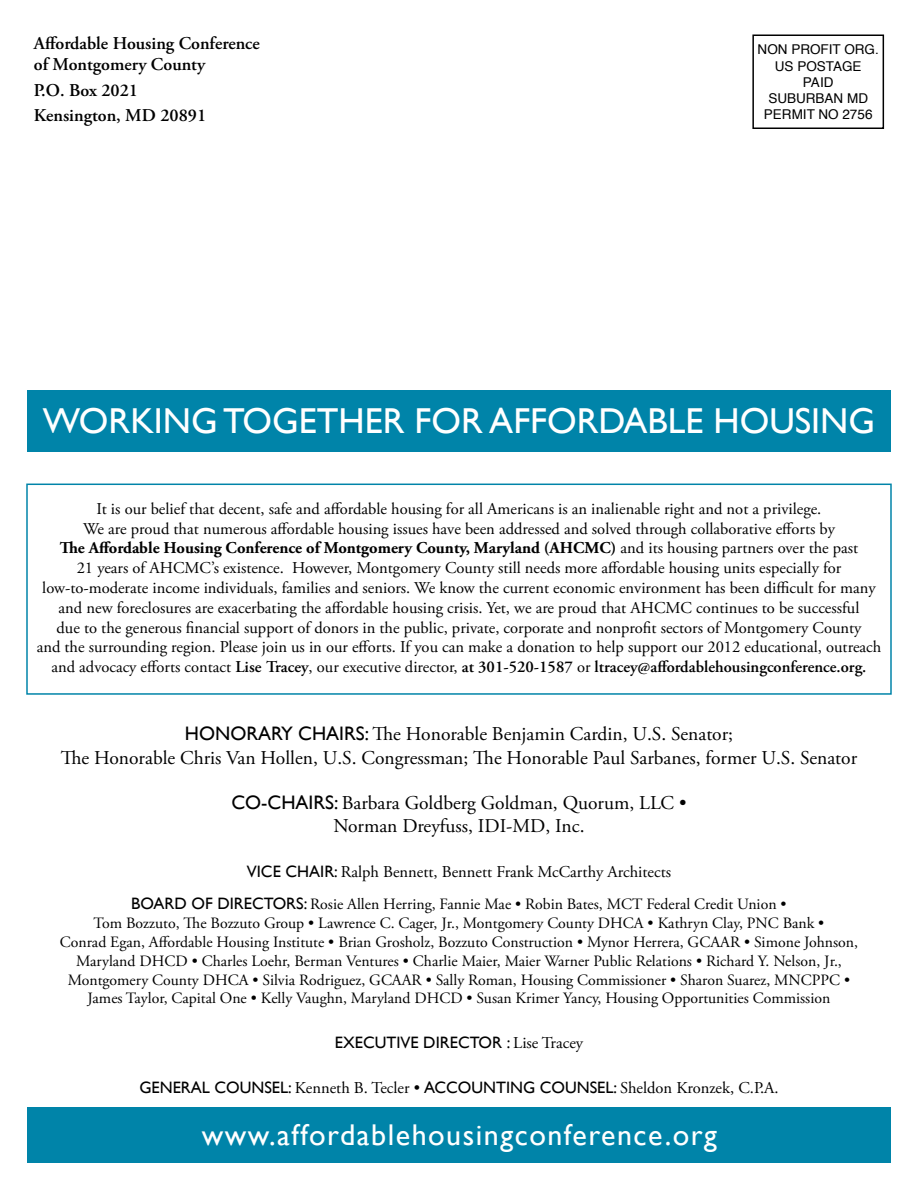
<style>
.page{position:relative;width:918px;height:1188px;background:#fff}
.page>*{position:absolute;margin:0;border:0;box-sizing:border-box;transform-origin:0 0}
.t1{font:36px "Gill Sans";color:#fff}
.t2{font:30px "Gill Sans";letter-spacing:.05em;color:#fff}
.t3{font:19.5px/24px "Adobe Garamond Pro";color:#000;text-align:center}
.t4{font:600 18px/21.6px "Adobe Garamond Pro";color:#000}
.t5{font:16.5px/19.8px "Adobe Garamond Pro";color:#000;text-align:center}
.t6{font:16.5px "Gill Sans";color:#000}
.t7{font:15.75px "Adobe Garamond Pro";color:#000}
.t8{font:13.5px/16.2px "Helvetica";color:#000;text-align:center}
.s1{font-weight:700}
.s2{font-weight:600}
.s3{font-family:"Gill Sans"}
.s4{font-family:"Gill Sans";font-size:16.5px}
</style>
<div class="page">
<div style="left:26px;top:484px;width:866px;height:211px;border:2px solid #0084a9"></div>
<div style="left:27px;top:390px;width:864px;height:61px;background:#0084a9"></div>
<div style="left:28px;top:1107px;width:863px;height:56px;background:#0084a9"></div>
<div style="left:752px;top:34px;width:132px;height:95px;border:2px solid #000"></div>
<p class="t4" style="left:34px;top:32px;width:227px">Affordable Housing Conference of Montgomery County</p>
<p class="t4" style="left:34px;top:78px;width:174px;line-height:25.5px">P.O. Box 2021<br>Kensington, MD 20891</p>
<p class="t8" style="left:758px;top:42px;width:123px">NON PROFIT ORG.<br>US POSTAGE<br>PAID<br>SUBURBAN MD<br>PERMIT NO 2756</p>
<h1 class="t1" style="left:43px;top:400px;width:834px">WORKING TOGETHER FOR AFFORDABLE HOUSING</h1>
<p class="t5" style="left:37px;top:499px;width:846px">It is our belief that decent, safe and affordable housing for all Americans is an inalienable right and not a privilege.<br>We are proud that numerous affordable housing issues have been addressed and solved through collaborative efforts by<br><span class="s1">The Affordable Housing Conference of Montgomery County, Maryland (AHCMC)</span> and its housing partners over the past<br>21 years of AHCMC’s existence. However, Montgomery County still needs more affordable housing units especially for low-to-moderate income individuals, families and seniors. We know the current economic environment has been difficult for many and new foreclosures are exacerbating the affordable housing crisis. Yet, we are proud that AHCMC continues to be successful<br>due to the generous financial support of donors in the public, private, corporate and nonprofit sectors of Montgomery County<br>and the surrounding region. Please join us in our efforts. If you can make a donation to help support our 2012 educational, outreach and advocacy efforts contact <span class="s2">Lise Tracey</span>, our executive director, <span class="s2">at 301-520-1587</span> or <span class="s2">ltracey@affordablehousingconference.org.</span></p>
<p class="t3" style="left:61px;top:723px;width:798px"><span class="s3">HONORARY CHAIRS:</span> The Honorable Benjamin Cardin, U.S. Senator;<br>The Honorable Chris Van Hollen, U.S. Congressman; The Honorable Paul Sarbanes, former U.S. Senator</p>
<p class="t3" style="left:231px;top:792px;width:457px;line-height:23.4px"><span class="s3">CO-CHAIRS:</span> Barbara Goldberg Goldman, Quorum, LLC •<br>Norman Dreyfuss, IDI-MD, Inc.</p>
<p class="t5" style="left:247px;top:863px;width:426px"><span class="s3">VICE CHAIR:</span> Ralph Bennett, Bennett Frank McCarthy Architects</p>
<p class="t6" style="left:131px;top:894px;width:132px">board of directors</p>
<p class="t7" style="left:304px;top:894px;width:484px"><span class="s4">:</span> Rosie Allen Herring, Fannie Mae • Robin Bates, MCT Federal Credit Union •</p>
<p class="t7" style="left:94px;top:913px;width:732px">Tom Bozzuto, The Bozzuto Group • Lawrence C. Cager, Jr., Montgomery County DHCA • Kathryn Clay, PNC Bank •</p>
<p class="t7" style="left:60px;top:932px;width:800px">Conrad Egan, Affordable Housing Institute • Brian Grosholz, Bozzuto Construction • Mynor Herrera, GCAAR • Simone Johnson,</p>
<p class="t7" style="left:76px;top:951px;width:767px">Maryland DHCD • Charles Loehr, Berman Ventures • Charlie Maier, Maier Warner Public Relations • Richard Y. Nelson, Jr.,</p>
<p class="t7" style="left:68px;top:970px;width:784px">Montgomery County DHCA • Silvia Rodriguez, GCAAR • Sally Roman, Housing Commissioner • Sharon Suarez, MNCPPC •</p>
<p class="t7" style="left:88px;top:989px;width:744px">James Taylor, Capital One • Kelly Vaughn, Maryland DHCD • Susan Krimer Yancy, Housing Opportunities Commission</p>
<p class="t6" style="left:335px;top:1033px;width:135px">Executive Director</p>
<p class="t5" style="left:507px;top:1034px;width:78px"><span class="s3">:</span> Lise Tracey</p>
<p class="t5" style="left:139px;top:1079px;width:641px"><span class="s3">GENERAL COUNSEL:</span> Kenneth B. Tecler • <span class="s3">ACCOUNTING COUNSEL:</span> Sheldon Kronzek, C.P.A.</p>
<h2 class="t2" style="left:202px;top:1118px;width:517px">www.affordablehousingconference.org</h2>
</div>
